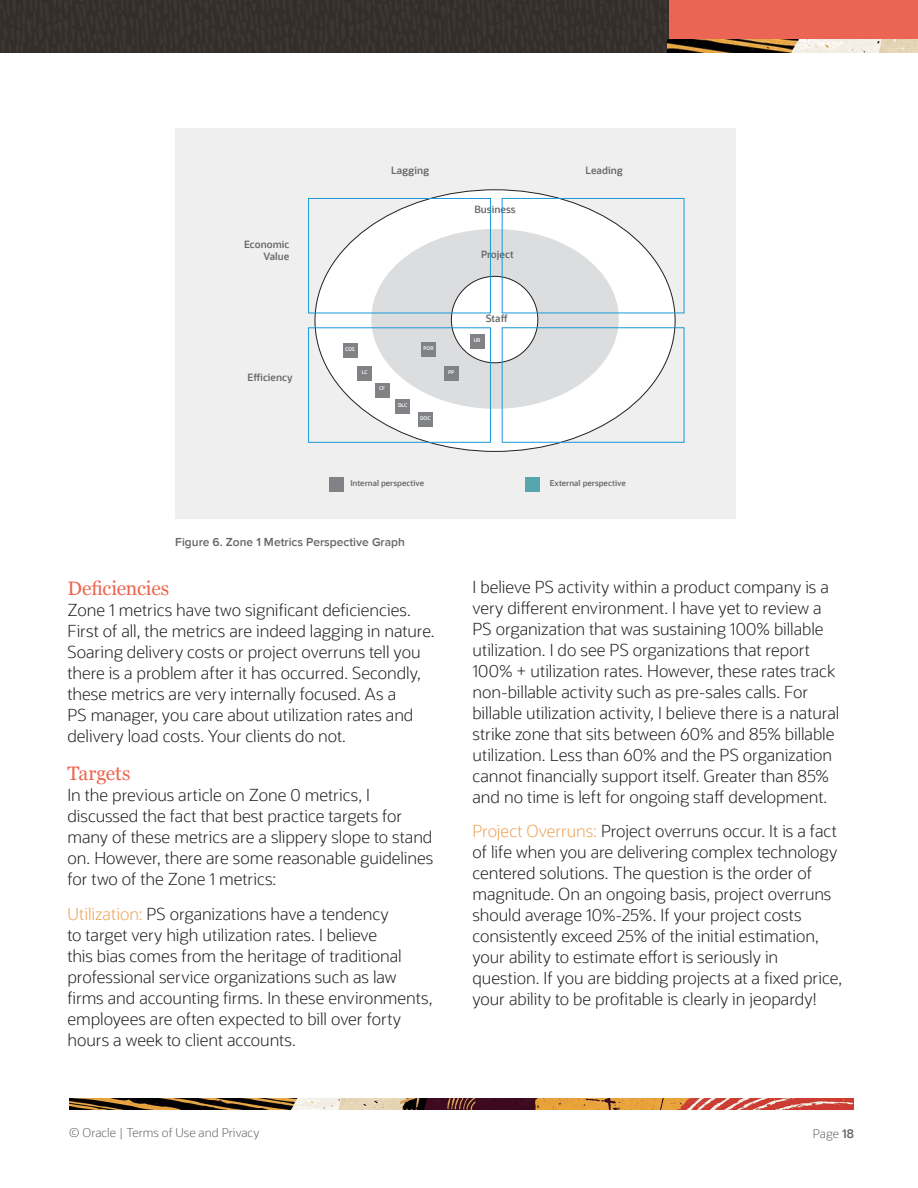
<style>
.page{position:relative;width:918px;height:1188px;background:#fff}
.page>*{position:absolute;margin:0;border:0;box-sizing:border-box;transform-origin:0 0}
.H2_Main_Body_Header{font:19.5px "Georgia";color:#ee644f}
.Main_Body_2016{font:300 16.5px/21px "Oracle Sans";letter-spacing:-.005em;color:#231f20}
.table_caption{font:600 12px "Proxima Nova";color:#666}
.t1{font:300 12px "Oracle Sans";color:#666}
.table_caption-2{font:600 10.05px "Oracle Sans";color:#666}
.table_caption-3{font:600 7.95px "Oracle Sans";color:#666}
.table_caption-4{font:600 4.95px "Oracle Sans";color:#fff}
.s1{color:#eea357}
.s2{font-weight:600}
</style>
<div class="page">
<div style="left:669px;top:0;width:249px;height:50px;background:#ec6554"></div>
<img style="left:0;top:0;width:669px;height:52px">
<img style="left:668px;top:39px;width:250px;height:13px">
<img style="left:70px;top:1099px;width:784px;height:10px">
<div style="left:175px;top:128px;width:561px;height:391px;background:#f0efef"></div>
<div style="left:315px;top:190px;width:360px;height:261px;background:#fff;border-radius:50%"></div>
<div style="left:371px;top:229px;width:248px;height:180px;background:#dcdddf;border-radius:50%"></div>
<div style="left:451px;top:276px;width:87px;height:87px;background:#fff;border-radius:50%"></div>
<div style="left:502px;top:198px;width:182px;height:115px;border:1px solid #1a98d6"></div>
<div style="left:308px;top:198px;width:183px;height:115px;border:1px solid #1a98d6"></div>
<div style="left:502px;top:327px;width:182px;height:116px;border:1px solid #1a98d6"></div>
<div style="left:308px;top:327px;width:183px;height:116px;border:1px solid #1a98d6"></div>
<div style="left:330px;top:477px;width:14px;height:14px;background:#808285"></div>
<div style="left:526px;top:477px;width:14px;height:14px;background:#55a7ad"></div>
<div style="left:444px;top:366px;width:14px;height:14px;background:#808285"></div>
<div style="left:396px;top:399px;width:14px;height:14px;background:#808285"></div>
<div style="left:418px;top:412px;width:14px;height:14px;background:#808285"></div>
<div style="left:375px;top:383px;width:14px;height:14px;background:#808285"></div>
<div style="left:358px;top:366px;width:14px;height:14px;background:#808285"></div>
<div style="left:422px;top:342px;width:14px;height:14px;background:#808285"></div>
<div style="left:470px;top:335px;width:14px;height:14px;background:#808285"></div>
<div style="left:344px;top:343px;width:14px;height:14px;background:#808285"></div>
<p class="table_caption-2" style="left:244px;top:238px;width:47px">Economic</p>
<p class="table_caption-2" style="left:264px;top:250px;width:27px">Value</p>
<p class="table_caption-2" style="left:248px;top:371px;width:46px">Efficiency</p>
<p class="table_caption-2" style="left:391px;top:164px;width:40px">Lagging</p>
<p class="table_caption-2" style="left:585px;top:164px;width:39px">Leading</p>
<p class="table_caption-2" style="left:475px;top:203px;width:43px">Business</p>
<p class="table_caption-2" style="left:481px;top:249px;width:34px">Project</p>
<p class="table_caption-2" style="left:486px;top:312px;width:23px">Staff</p>
<p class="table_caption-4" style="left:345px;top:346px;width:11px">COS</p>
<p class="table_caption-4" style="left:362px;top:369px;width:7px">LC</p>
<p class="table_caption-4" style="left:379px;top:386px;width:7px">CF</p>
<p class="table_caption-4" style="left:423px;top:345px;width:12px">POR</p>
<p class="table_caption-4" style="left:398px;top:402px;width:11px">DLC</p>
<p class="table_caption-4" style="left:420px;top:415px;width:12px">DOC</p>
<p class="table_caption-4" style="left:448px;top:369px;width:8px">PP</p>
<p class="table_caption-4" style="left:474px;top:338px;width:8px">UR</p>
<p class="table_caption-3" style="left:350px;top:478px;width:75px">Internal perspective</p>
<p class="table_caption-3" style="left:550px;top:478px;width:77px">External perspective</p>
<p class="table_caption" style="left:175px;top:535px;width:231px">Figure 6. Zone 1 Metrics Perspective Graph</p>
<p class="H2_Main_Body_Header" style="left:68px;top:574px;width:103px">Deficiencies</p>
<p class="Main_Body_2016" style="left:68px;top:600px;width:369px">Zone 1 metrics have two significant deficiencies.<br>First of all, the metrics are indeed lagging in nature.<br>Soaring delivery costs or project overruns tell you there is a problem after it has occurred. Secondly, these metrics are very internally focused. As a<br>PS manager, you care about utilization rates and delivery load costs. Your clients do not.</p>
<p class="H2_Main_Body_Header" style="left:68px;top:759px;width:65px">Targets</p>
<p class="Main_Body_2016" style="left:68px;top:785px;width:367px">In the previous article on Zone 0 metrics, I discussed the fact that best practice targets for many of these metrics are a slippery slope to stand on. However, there are some reasonable guidelines for two of the Zone 1 metrics:</p>
<p class="Main_Body_2016" style="left:68px;top:903px;width:366px"><span class="s1">Utilization:</span> PS organizations have a tendency<br>to target very high utilization rates. I believe<br>this bias comes from the heritage of traditional professional service organizations such as law firms and accounting firms. In these environments, employees are often expected to bill over forty hours a week to client accounts.</p>
<p class="Main_Body_2016" style="left:472px;top:576px;width:368px">I believe PS activity within a product company is a very different environment. I have yet to review a PS organization that was sustaining 100% billable utilization. I do see PS organizations that report 100% + utilization rates. However, these rates track non-billable activity such as pre-sales calls. For billable utilization activity, I believe there is a natural strike zone that sits between 60% and 85% billable utilization. Less than 60% and the PS organization cannot financially support itself. Greater than 85% and no time is left for ongoing staff development.</p>
<p class="Main_Body_2016" style="left:472px;top:821px;width:371px"><span class="s1">Project Overruns:</span> Project overruns occur. It is a fact of life when you are delivering complex technology centered solutions. The question is the order of magnitude. On an ongoing basis, project overruns should average 10%-25%. If your project costs consistently exceed 25% of the initial estimation, your ability to estimate effort is seriously in question. If you are bidding projects at a fixed price, your ability to be profitable is clearly in jeopardy!</p>
<p class="t1" style="left:69px;top:1126px;width:192px">© Oracle | Terms of Use and Privacy</p>
<p class="t1" style="left:813px;top:1127px;width:43px">Page <span class="s2">18</span></p>
</div>
